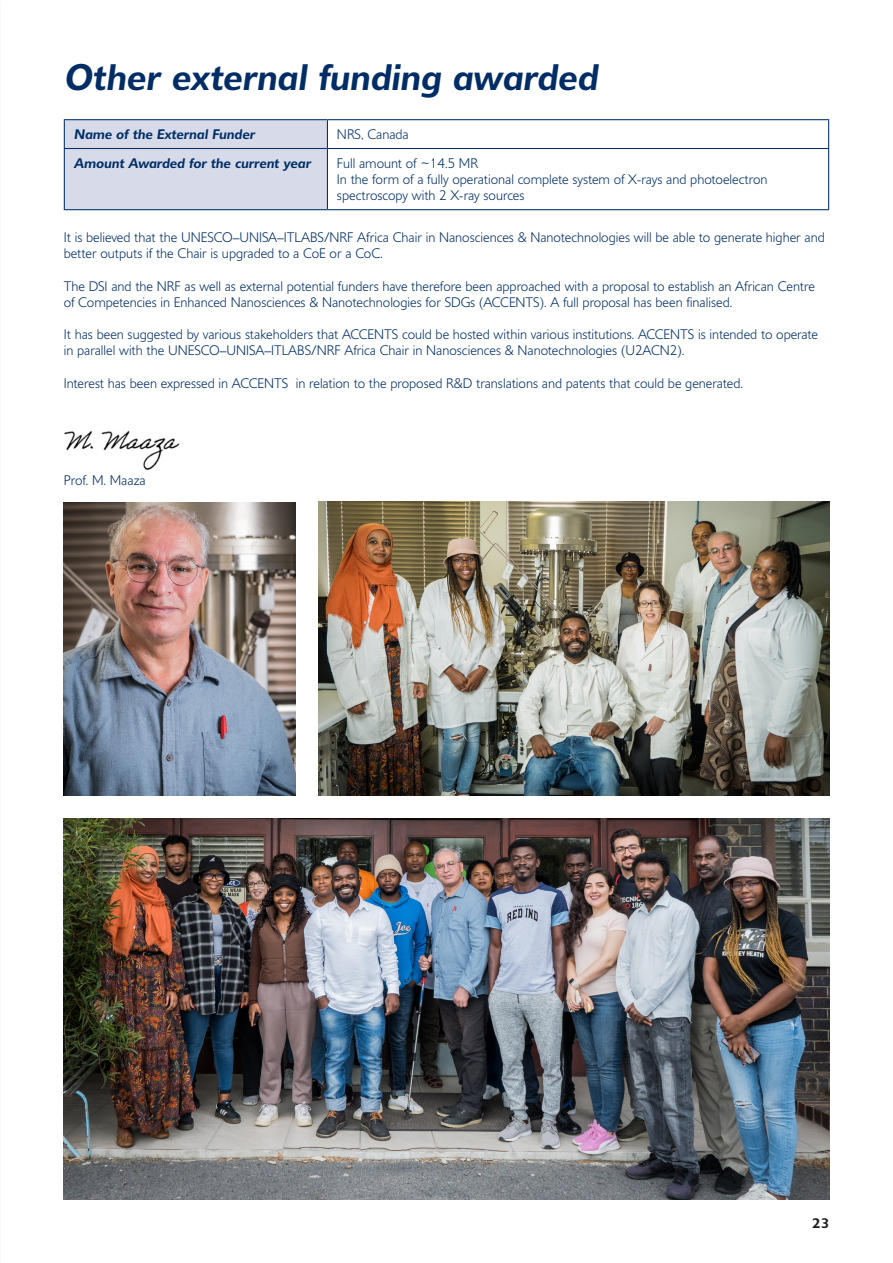
<style>
.page{position:relative;width:893px;height:1263px;background:#fff}
.page>*{position:absolute;margin:0;border:0;box-sizing:border-box;transform-origin:0 0}
.t1{font:italic 600 36px "Delargo DT";color:#002d66}
.t2{font:300 13.5px/16.2px "Delargo DT";color:#002e66}
.t3{font:italic 600 13.5px "Delargo DT";color:#002e66}
.t4{font:600 13.5px "Delargo DT";color:#231f20}
</style>
<div class="page">
<hr style="left:64px;top:119px;width:263px;height:1px;background:#002e66">
<hr style="left:327px;top:119px;width:502px;height:1px;background:#002e66">
<div style="left:64px;top:120px;width:264px;height:89px;background:#d7dbe9"></div>
<svg style="left:828px;top:120px;width:1px;height:28px"></svg>
<hr style="left:64px;top:148px;width:263px;height:1px;background:#002e66">
<hr style="left:64px;top:149px;width:1px;height:60px;background:#002e66">
<hr style="left:327px;top:148px;width:502px;height:1px;background:#002e66">
<hr style="left:327px;top:149px;width:1px;height:60px;background:#002e66">
<hr style="left:828px;top:149px;width:1px;height:60px;background:#002e66">
<hr style="left:64px;top:209px;width:263px;height:1px;background:#002e66">
<hr style="left:327px;top:209px;width:502px;height:1px;background:#002e66">
<img style="left:64px;top:430px;width:116px;height:40px">
<img style="left:64px;top:819px;width:765px;height:380px">
<img style="left:64px;top:502px;width:232px;height:293px">
<img style="left:318px;top:502px;width:511px;height:293px">
<h1 class="t1" style="left:64px;top:55px;width:535px">Other external funding awarded</h1>
<p class="t3" style="left:74px;top:126px;width:182px">Name of the External Funder</p>
<p class="t2" style="left:337px;top:126px;width:73px">NRS, Canada</p>
<p class="t3" style="left:74px;top:155px;width:238px">Amount Awarded for the current year</p>
<p class="t2" style="left:337px;top:155px;width:432px">Full amount of ~14.5 MR<br>In the form of a fully operational complete system of X-rays and photoelectron spectroscopy with 2 X-ray sources</p>
<p class="t2" style="left:64px;top:229px;width:763px">It is believed that the UNESCO–UNISA–ITLABS/NRF Africa Chair in Nanosciences &amp; Nanotechnologies will be able to generate higher and better outputs if the Chair is upgraded to a CoE or a CoC.</p>
<p class="t2" style="left:64px;top:278px;width:753px">The DSI and the NRF as well as external potential funders have therefore been approached with a proposal to establish an African Centre of Competencies in Enhanced Nanosciences &amp; Nanotechnologies for SDGs (ACCENTS). A full proposal has been finalised.</p>
<p class="t2" style="left:64px;top:326px;width:756px">It has been suggested by various stakeholders that ACCENTS could be hosted within various institutions. ACCENTS is intended to operate in parallel with the UNESCO–UNISA–ITLABS/NRF Africa Chair in Nanosciences &amp; Nanotechnologies (U2ACN2).</p>
<p class="t2" style="left:64px;top:375px;width:681px">Interest has been expressed in ACCENTS in relation to the proposed R&amp;D translations and patents that could be generated.</p>
<p class="t2" style="left:64px;top:472px;width:84px">Prof. M. Maaza</p>
<p class="t4" style="left:812px;top:1214px;width:19px">23</p>
</div>
